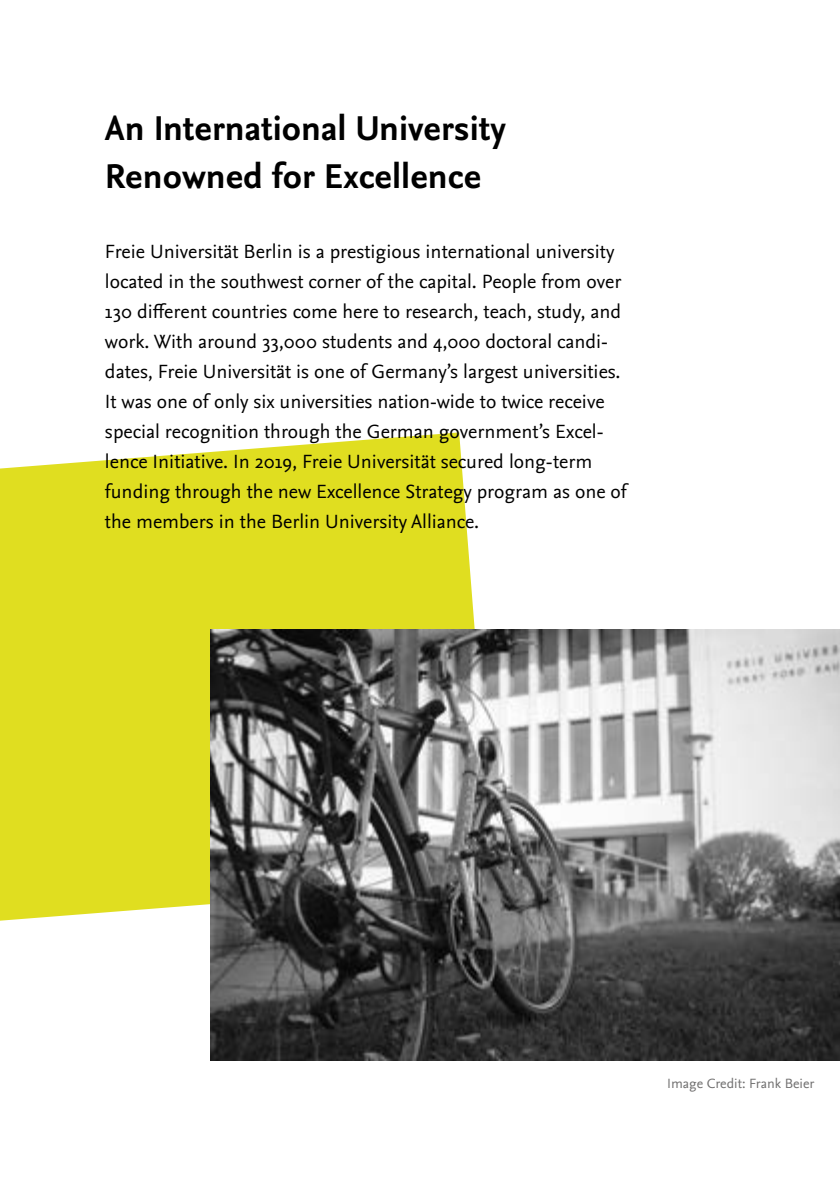
<style>
.page{position:relative;width:840px;height:1191px;background:#fff}
.page>*{position:absolute;margin:0;border:0;box-sizing:border-box;transform-origin:0 0}
.Headline{font:700 36px/48px "Nexus Sans Pro";color:#000}
.Body{font:20px/30px "Nexus Sans Pro";color:#000}
.Bildquelle{font:14px "Nexus Sans Pro";color:#706f6f}
</style>
<div class="page">
<div style="left:0;top:432px;width:475px;height:488px;background:#e0de20"></div>
<img style="left:210px;top:629px;width:629px;height:431px">
<p class="Headline" style="left:105px;top:102px;width:402px">An International University<br>Renowned for Excellence</p>
<p class="Body" style="left:105px;top:235px;width:523px">Freie Universität Berlin is a prestigious international university located in the southwest corner of the capital. People from over 130 different countries come here to research, teach, study, and work. With around 33,000 students and 4,000 doctoral candi&shy;dates, Freie Universität is one of Germany’s largest universities.<br>It was one of only six universities nation-wide to twice receive special recognition through the German government’s Excel&shy;lence Initiative. In 2019, Freie Universität secured long-term funding through the new Excellence Strategy program as one of the members in the Berlin University Alliance.</p>
<p class="Bildquelle" style="left:666px;top:1072px;width:149px">Image Credit: Frank Beier</p>
</div>
